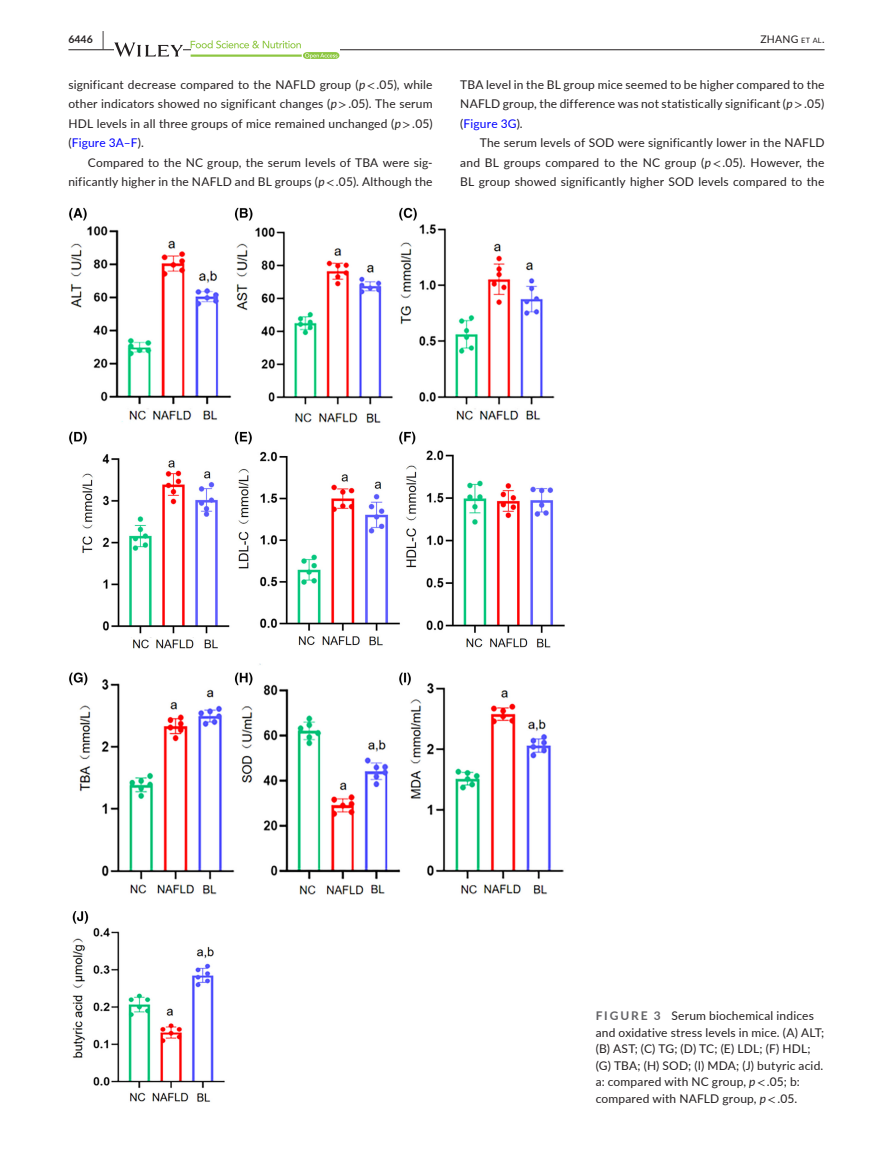
<style>
.page{position:relative;width:893px;height:1174px;background:#fff}
.page>*{position:absolute;margin:0;border:0;box-sizing:border-box;transform-origin:0 0}
.t1{font:12px/19.5px "Lato";letter-spacing:.015em;color:#231f20;text-align:justify}
.t2{font:10.5px "Lato";letter-spacing:.025em;color:#231f20}
.t3{font:700 10.5px "Lato";color:#231f20}
.s1{font-size:19.5px}
.s2{font-size:7.35px}
.s3{font-style:italic}
.s4{font-family:"STIX"}
.s5{color:#00f}
.s6{font-weight:700;color:#636366}
</style>
<div class="page">
<hr style="left:68px;top:49px;width:756px;height:1px;background:#231f20">
<svg style="left:114px;top:42px;width:69px;height:15px"></svg>
<svg style="left:191px;top:40px;width:148px;height:19px"></svg>
<img style="left:69px;top:207px;width:496px;height:895px">
<p class="t3" style="left:68px;top:31px;width:37px">6446 <span class="s1">|</span></p>
<p class="t2" style="left:760px;top:31px;width:65px">ZHANG <span class="s2">et al</span>.</p>
<p class="t1" style="left:68px;top:74px;width:366px">significant decrease compared to the NAFLD group (<span class="s3">p</span><span class="s4">&lt;</span> .05), while other indicators showed no significant changes (<span class="s3">p</span><span class="s4">&gt;</span> .05). The serum HDL levels in all three groups of mice remained unchanged (<span class="s3">p</span><span class="s4">&gt;</span> .05) (<span class="s5">Figure 3A–F</span>).</p>
<p class="t1" style="left:68px;top:152px;width:366px;text-align:right">Compared to the NC group, the serum levels of TBA were sig&shy;nificantly higher in the NAFLD and BL groups (<span class="s3">p</span><span class="s4">&lt;</span> .05). Although the</p>
<p class="t1" style="left:460px;top:74px;width:366px">TBA level in the BL group mice seemed to be higher compared to the NAFLD group, the difference was not statistically significant (<span class="s3">p</span><span class="s4">&gt;</span> .05) (<span class="s5">Figure 3G</span>).</p>
<p class="t1" style="left:460px;top:132px;width:366px;text-indent:20px">The serum levels of SOD were significantly lower in the NAFLD and BL groups compared to the NC group (<span class="s3">p</span><span class="s4">&lt;</span> .05). However, the BL group showed significantly higher SOD levels compared to the</p>
<p class="t1" style="left:596px;top:1007px;width:230px;line-height:16.5px;text-align:left"><span class="s6">FIGURE 3</span> Serum biochemical indices and oxidative stress levels in mice. (A) ALT; (B) AST; (C) TG; (D) TC; (E) LDL; (F) HDL; (G) TBA; (H) SOD; (I) MDA; (J) butyric acid. a: compared with NC group, <span class="s3">p</span><span class="s4">&lt;</span> .05; b: compared with NAFLD group, <span class="s3">p</span><span class="s4">&lt;</span> .05.</p>
</div>
